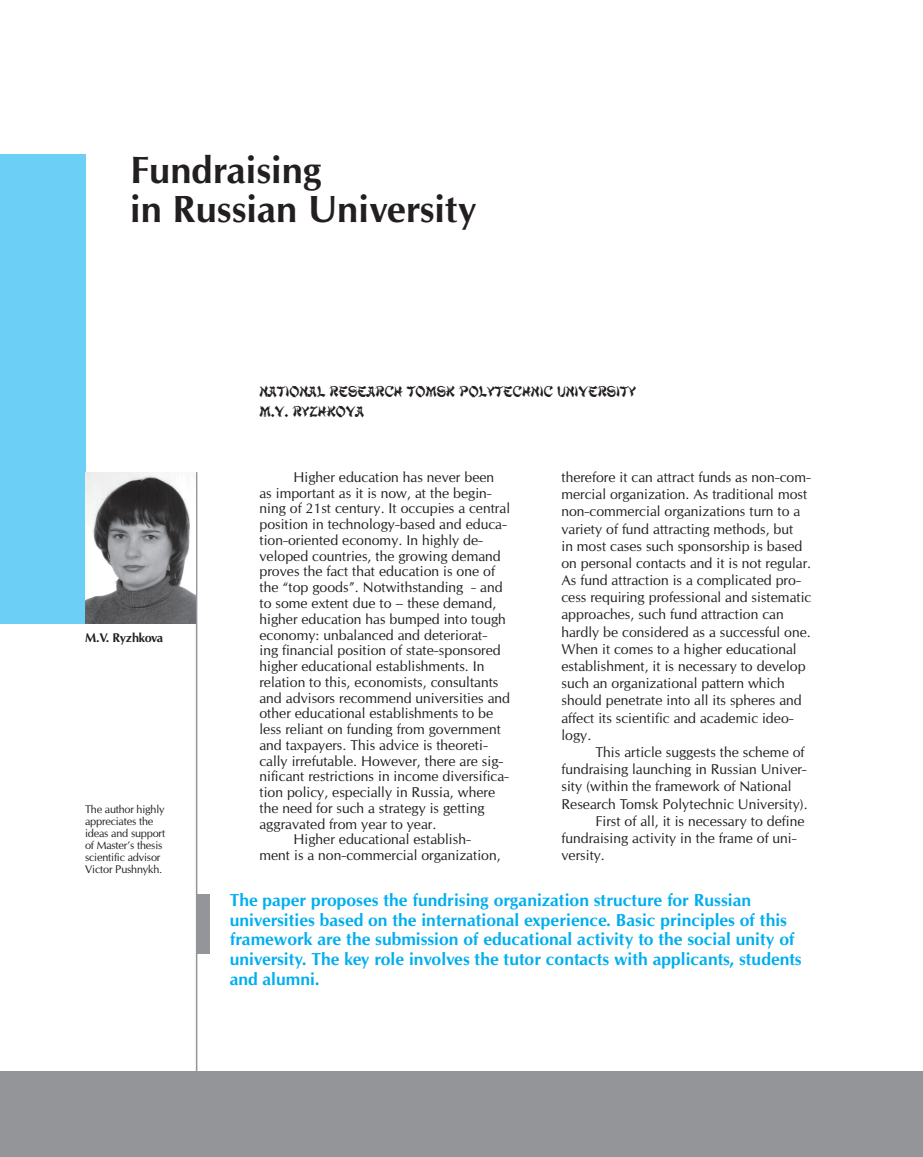
<style>
.page{position:relative;width:923px;height:1157px;background:#fff}
.page>*{position:absolute;margin:0;border:0;box-sizing:border-box;transform-origin:0 0}
.t1{font:700 36px/39px "Opium New";color:#231f20}
.t2{font:700 16.5px/19.8px "Opium New";color:#00aeef}
.t3{font:16.5px/19.8px "Mandarin C";color:#231f20}
.t4{font:13.5px/17.2px "Opium New";color:#231f20}
.t5{font:700 12px "Opium New";color:#231f20}
.t6{font:10.5px/12px "Opium New";letter-spacing:-.02em;color:#231f20}
</style>
<div class="page">
<div style="left:0;top:1071px;width:897px;height:86px;background:#939598"></div>
<div style="left:897px;top:1071px;width:26px;height:86px;background:#939598"></div>
<div style="left:0;top:154px;width:85px;height:469px;background:#6bcff6"></div>
<hr style="left:196px;top:472px;width:1px;height:600px;background:#939598">
<img style="left:85px;top:472px;width:111px;height:151px">
<div style="left:197px;top:894px;width:13px;height:59px;background:#939598"></div>
<h1 class="t1" style="left:130px;top:150px;width:348px">Fundraising<br>in Russian U niversity</h1>
<p class="t5" style="left:85px;top:631px;width:80px">М.V. Ryzhkova</p>
<p class="t6" style="left:85px;top:803px;width:82px">The author highly appreciates the ideas and support of Master’s thesis scientific advisor<br>Victor Pushnykh.</p>
<p class="t3" style="left:259px;top:381px;width:378px">NATIONAL RESEARCH TOMSK POLYTECHNIC UNIVERSITY<br>M.V. RYZHKOVA</p>
<p class="t4" style="left:293px;top:468px;width:202px">Higher education has never been</p>
<p class="t4" style="left:259px;top:484px;width:234px">as important as it is now, at the begin-</p>
<p class="t4" style="left:259px;top:500px;width:252px">ning of 21st century. It occupies a central</p>
<p class="t4" style="left:259px;top:515px;width:249px">position in technology-based and educa-</p>
<p class="t4" style="left:259px;top:531px;width:225px">tion-oriented economy. I n highly de-</p>
<p class="t4" style="left:259px;top:547px;width:243px">veloped countries, the growing demand</p>
<p class="t4" style="left:259px;top:563px;width:237px">proves the fact that education is one of</p>
<p class="t4" style="left:259px;top:578px;width:245px">the “top goods”. N otwithstanding - and</p>
<p class="t4" style="left:259px;top:594px;width:238px">to some extent due to – these demand,</p>
<p class="t4" style="left:259px;top:610px;width:248px">higher education has bumped into tough</p>
<p class="t4" style="left:259px;top:626px;width:229px">economy: unbalanced and deteriorat-</p>
<p class="t4" style="left:259px;top:641px;width:243px">ing financial position of state-sponsored</p>
<p class="t4" style="left:259px;top:657px;width:226px">higher educational establishments. I n</p>
<p class="t4" style="left:259px;top:673px;width:241px">relation to this, economists, consultants</p>
<p class="t4" style="left:259px;top:689px;width:252px">and advisors recommend universities and</p>
<p class="t4" style="left:259px;top:704px;width:235px">other educational establishments to be</p>
<p class="t4" style="left:259px;top:720px;width:243px">less reliant on funding from government</p>
<p class="t4" style="left:259px;top:736px;width:230px">and taxpayers. This advice is theoreti-</p>
<p class="t4" style="left:259px;top:752px;width:245px">cally irrefutable. However, there are sig-</p>
<p class="t4" style="left:259px;top:767px;width:251px">nificant restrictions in income diversifica-</p>
<p class="t4" style="left:259px;top:783px;width:237px">tion policy, especially in Russia, where</p>
<p class="t4" style="left:259px;top:799px;width:227px">the need for such a strategy is getting</p>
<p class="t4" style="left:259px;top:815px;width:178px">aggravated from year to year.</p>
<p class="t4" style="left:293px;top:830px;width:179px">Higher educational establish-</p>
<p class="t4" style="left:259px;top:846px;width:243px">ment is a non-commercial organization,</p>
<p class="t4" style="left:561px;top:468px;width:251px">therefore it can attract funds as non-com&shy;mercial organization. As traditional most non-commercial organizations turn to a variety of fund attracting methods, but<br>in most cases such sponsorship is based on personal contacts and it is not regular.<br>As fund attraction is a complicated pro&shy;cess requiring professional and sistematic approaches, such fund attraction can hardly be considered as a successful one.<br>When it comes to a higher educational establishment, it is necessary to develop such an organizational pattern which should penetrate into all its spheres and affect its scientific and academic ideo&shy;logy.</p>
<p class="t4" style="left:595px;top:743px;width:211px">This article suggests the scheme of</p>
<p class="t4" style="left:561px;top:760px;width:247px">fundraising launching in Russian U niver-</p>
<p class="t4" style="left:561px;top:778px;width:231px">sity (within the framework of National</p>
<p class="t4" style="left:561px;top:795px;width:248px">Research Tomsk Polytechnic U niversity).</p>
<p class="t4" style="left:595px;top:812px;width:210px">First of all, it is necessary to define</p>
<p class="t4" style="left:561px;top:829px;width:237px">fundraising activity in the frame of uni-</p>
<p class="t4" style="left:561px;top:846px;width:45px">versity.</p>
<p class="t2" style="left:230px;top:890px;width:573px">The paper proposes the fundrising organization structure for Russian universities based on the international experience. Basic principles of this framework are the submission of educational activity to the social unity of university. The key role involves the tutor contacts with applicants, students and alumni.</p>
</div>
